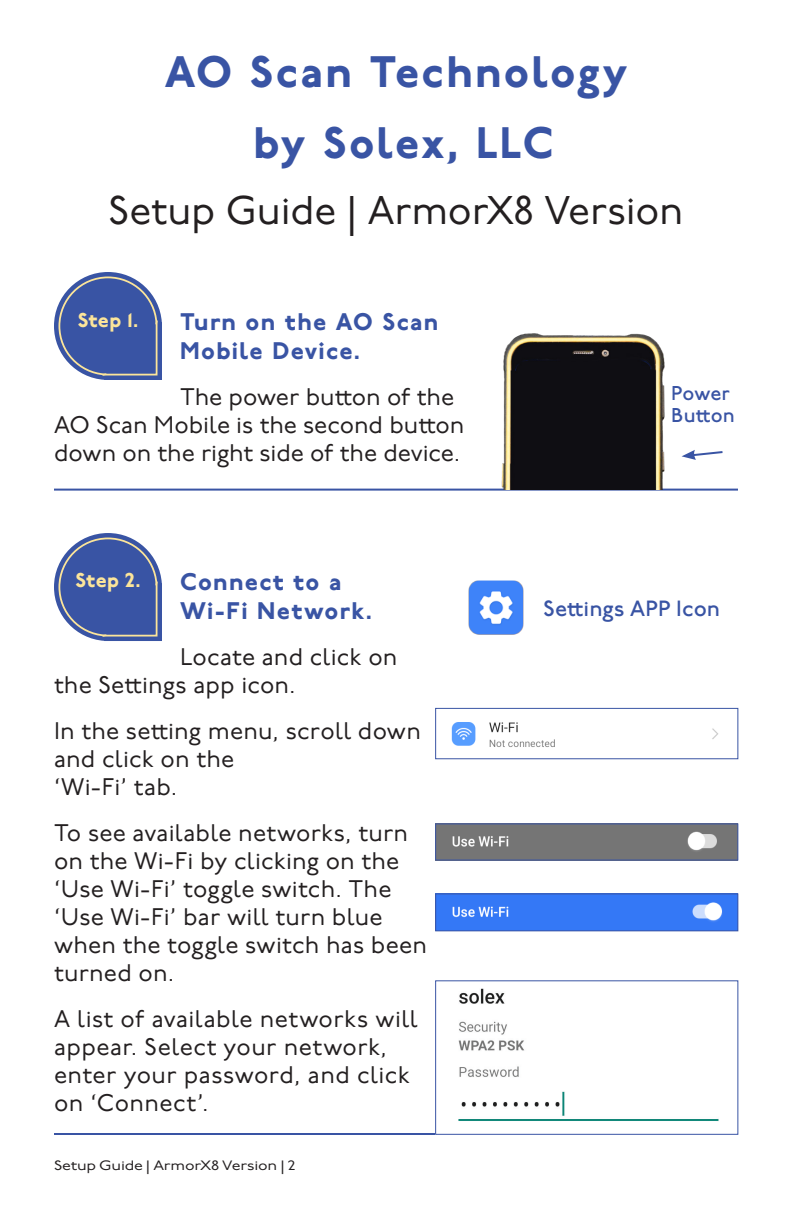
<style>
.page{position:relative;width:792px;height:1224px;background:#fff}
.page>*{position:absolute;margin:0;border:0;box-sizing:border-box;transform-origin:0 0}
.heading{font:800 44px "P22 Underground";letter-spacing:.05em;color:#3954a4}
.t1{font:40px "P22 Underground";letter-spacing:-.005em;color:#231f20}
.body{font:24px/28px "P22 Underground";letter-spacing:.01em;color:#231f20}
.heading-2{font:800 24px/28.8px "P22 Underground";letter-spacing:.055em;color:#3954a4}
.t2{font:500 22px "P22 Underground";letter-spacing:.01em;color:#3954a4}
.step{font:800 20px "P22 Underground";letter-spacing:.015em;color:#fce59a}
.t3{font:500 20px "P22 Underground";letter-spacing:.01em;color:#3954a4}
.t4{font:13.6px "P22 Underground";letter-spacing:-.015em;color:#231f20;scale:1.18 1}
</style>
<div class="page">
<svg style="left:54px;top:272px;width:108px;height:108px"></svg>
<svg style="left:54px;top:533px;width:108px;height:108px"></svg>
<hr style="left:54px;top:489px;width:684px;height:2px;background:#3954a4">
<svg style="left:682px;top:450px;width:41px;height:10px"></svg>
<hr style="left:54px;top:1133px;width:684px;height:2px;background:#3954a4">
<img style="left:458px;top:988px;width:261px;height:133px">
<div style="left:435px;top:981px;width:303px;height:154px;border:1px solid #3954a4"></div>
<img style="left:468px;top:580px;width:56px;height:55px">
<img style="left:451px;top:722px;width:267px;height:25px">
<div style="left:435px;top:708px;width:303px;height:51px;border:1px solid #3954a4"></div>
<img style="left:437px;top:826px;width:299px;height:32px">
<div style="left:435px;top:824px;width:303px;height:36px;border:1px solid #3954a4"></div>
<img style="left:437px;top:896px;width:299px;height:33px">
<div style="left:435px;top:894px;width:303px;height:37px;border:1px solid #3954a4"></div>
<img style="left:488px;top:333px;width:193px;height:157px">
<p class="heading" style="left:165px;top:46px;width:464px">AO Scan Technology</p>
<p class="heading" style="left:253px;top:117px;width:302px">by Solex, LLC</p>
<p class="t1" style="left:108px;top:188px;width:577px">Setup Guide | ArmorX8 Version</p>
<p class="step" style="left:78px;top:308px;width:62px">Step 1.</p>
<p class="heading-2" style="left:180px;top:308px;width:260px">Turn on the AO Scan<br>Mobile Device.</p>
<p class="body" style="left:54px;top:383px;width:412px;text-indent:126px">The power button of the<br>AO Scan Mobile is the second button down on the right side of the device.</p>
<p class="step" style="left:75px;top:568px;width:67px">Step 2.</p>
<p class="heading-2" style="left:180px;top:568px;width:193px">Connect to a<br>Wi-Fi Network.</p>
<p class="body" style="left:54px;top:643px;width:345px;text-indent:126px">Locate and click on the Settings app icon.</p>
<p class="body" style="left:54px;top:717px;width:368px">In the setting menu, scroll down and click on the<br>‘Wi-Fi’ tab.</p>
<p class="body" style="left:54px;top:819px;width:375px">To see available networks, turn on the Wi-Fi by clicking on the ‘Use Wi-Fi’ toggle switch. The ‘Use Wi-Fi’ bar will turn blue when the toggle switch has been turned on.</p>
<p class="body" style="left:54px;top:1005px;width:365px">A list of available networks will appear. Select your network, enter your password, and click on ‘Connect’.</p>
<p class="t4" style="left:54px;top:1158px;width:206px">Setup Guide | ArmorX8 Version | 2</p>
<p class="t3" style="left:671px;top:383px;width:60px">Power</p>
<p class="t3" style="left:671px;top:405px;width:65px">Button</p>
<p class="t2" style="left:544px;top:596px;width:178px">Settings APP Icon</p>
</div>
